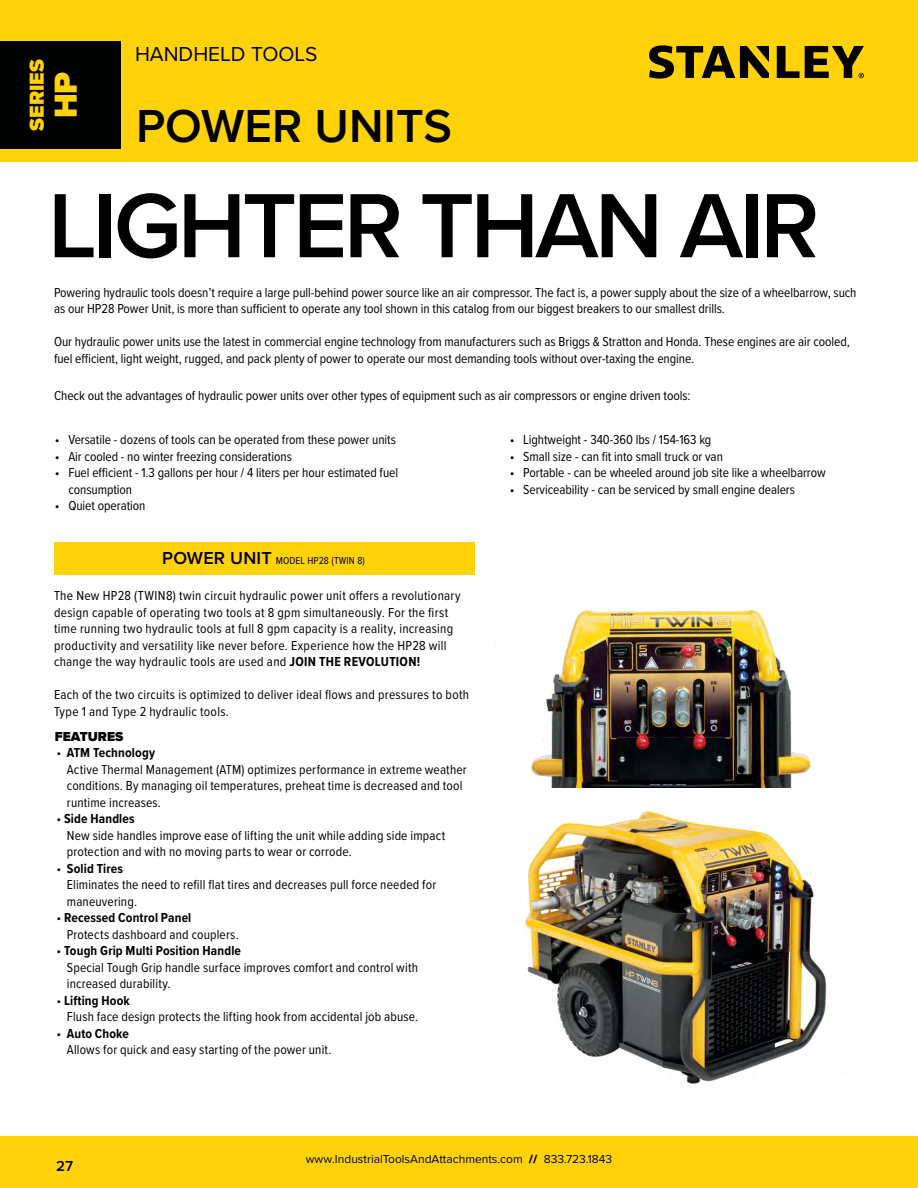
<style>
.page{position:relative;width:918px;height:1188px;background:#fff}
.page>*{position:absolute;margin:0;border:0;box-sizing:border-box;transform-origin:0 0}
.t1{font:600 94.5px "Proxima Nova";letter-spacing:-.04em;color:#000}
.t2{font:600 48px "Proxima Nova";color:#000}
.t3{font:900 33px "Proxima Nova";color:#ffd20a}
.t4{font:21px "Proxima Nova";color:#000101}
.t5{font:900 21px "Proxima Nova";letter-spacing:.005em;color:#ffd20a}
.t6{font:600 15px "Proxima Nova";color:#000}
.t7{font:13.5px/16.5px "Proxima Nova Cond";color:#000}
.t8{font:13.5px/16.5px "Proxima Nova Cond";letter-spacing:.02em;color:#000}
.t9{font:900 13.5px "Proxima Nova";color:#000}
.t10{font:12px "Proxima Nova";color:#000}
.t11{font:10.5px "Proxima Nova Cond";letter-spacing:.01em;color:#000}
.s1{font-family:"Proxima Nova";font-weight:600;font-size:18px}
.s2{font-weight:700}
.s3{font-weight:900}
</style>
<div class="page">
<div style="left:0;top:1136px;width:918px;height:52px;background:#ffd20a"></div>
<div style="left:0;top:0;width:918px;height:162px;background:#ffd20a"></div>
<div style="left:0;top:42px;width:122px;height:107px;background:#000101"></div>
<svg style="left:649px;top:45px;width:215px;height:34px"></svg>
<img style="left:525px;top:810px;width:302px;height:274px">
<img style="left:495px;top:592px;width:316px;height:196px">
<div style="left:54px;top:542px;width:421px;height:32px;background:#ffd20a"></div>
<h3 class="t5" style="left:21px;top:131px;width:74px;rotate:-90deg">SERIES</h3>
<h3 class="t3" style="left:41px;top:118px;width:48px;rotate:-90deg">HP</h3>
<h3 class="t4" style="left:135px;top:38px;width:184px">HANDHELD TOOLS</h3>
<h2 class="t2" style="left:136px;top:90px;width:317px">POWER UNITS</h2>
<h1 class="t1" style="left:48px;top:155px;width:773px">LIGHTER THAN AIR</h1>
<p class="t7" style="left:54px;top:284px;width:804px">Powering hydraulic tools doesn’t require a large pull-behind power source like an air compressor. The fact is, a power supply about the size of a wheelbarrow, such as our HP28 Power Unit, is more than sufficient to operate any tool shown in this catalog from our biggest breakers to our smallest drills.</p>
<p class="t7" style="left:54px;top:333px;width:798px">Our hydraulic power units use the latest in commercial engine technology from manufacturers such as Briggs &amp; Stratton and Honda. These engines are air cooled, fuel efficient, light weight, rugged, and pack plenty of power to operate our most demanding tools without over-taxing the engine.</p>
<p class="t7" style="left:54px;top:387px;width:638px">Check out the advantages of hydraulic power units over other types of equipment such as air compressors or engine driven tools:</p>
<p class="t7" style="left:55px;top:431px;width:343px">• Versatile - dozens of tools can be operated from these power units</p>
<p class="t7" style="left:55px;top:448px;width:239px">• Air cooled - no winter freezing considerations</p>
<p class="t7" style="left:68px;top:464px;width:331px;text-indent:-14px">• Fuel efficient - 1.3 gallons per hour / 4 liters per hour estimated fuel consumption</p>
<p class="t7" style="left:55px;top:497px;width:92px">• Quiet operation</p>
<p class="t11" style="left:162px;top:553px;width:204px"><span class="s1">POWER UNIT</span> MODEL HP28 (TWIN 8)</p>
<p class="t8" style="left:54px;top:587px;width:408px">The New HP28 (TWIN8) twin circuit hydraulic power unit offers a revolutionary design capable of operating two tools at 8 gpm simultaneously. For the first time running two hydraulic tools at full 8 gpm capacity is a reality, increasing productivity and versatility like never before. Experience how the HP28 will change the way hydraulic tools are used and <span class="s2">JOIN THE REVOLUTION!</span></p>
<p class="t8" style="left:54px;top:686px;width:417px">Each of the two circuits is optimized to deliver ideal flows and pressures to both<br>Type 1 and Type 2 hydraulic tools.</p>
<p class="t9" style="left:55px;top:726px;width:70px">FEATURES</p>
<p class="t7" style="left:67px;top:744px;width:402px;text-indent:-11px">• <span class="s2">ATM Technology<br></span>Active Thermal Management (ATM) optimizes performance in extreme weather conditions. By managing oil temperatures, preheat time is decreased and tool runtime increases.</p>
<p class="t7" style="left:67px;top:810px;width:380px;text-indent:-10px">• <span class="s2">Side Handles<br></span>New side handles improve ease of lifting the unit while adding side impact protection and with no moving parts to wear or corrode.</p>
<p class="t7" style="left:67px;top:859px;width:371px;text-indent:-11px">• <span class="s2">Solid Tires<br></span>Eliminates the need to refill flat tires and decreases pull force needed for maneuvering.</p>
<p class="t7" style="left:67px;top:909px;width:173px;text-indent:-11px">• <span class="s2">Recessed Control Panel<br></span>Protects dashboard and couplers.</p>
<p class="t7" style="left:67px;top:942px;width:353px;text-indent:-11px">• <span class="s2">Tough Grip Multi Position Handle<br></span>Special Tough Grip handle surface improves comfort and control with increased durability.</p>
<p class="t7" style="left:67px;top:991px;width:353px;text-indent:-11px">• <span class="s2">Lifting Hook<br></span>Flush face design protects the lifting hook from accidental job abuse.</p>
<p class="t7" style="left:67px;top:1024px;width:266px;text-indent:-11px">• <span class="s2">Auto Choke<br></span>Allows for quick and easy starting of the power unit.</p>
<p class="t7" style="left:510px;top:431px;width:203px">• Lightweight - 340-360 lbs / 154-163 kg</p>
<p class="t7" style="left:510px;top:448px;width:215px">• Small size - can fit into small truck or van</p>
<p class="t7" style="left:510px;top:464px;width:318px">• Portable - can be wheeled around job site like a wheelbarrow</p>
<p class="t7" style="left:510px;top:481px;width:287px">• Serviceability - can be serviced by small engine dealers</p>
<p class="t6" style="left:56px;top:1155px;width:18px">27</p>
<p class="t10" style="left:306px;top:1150px;width:308px">www.IndustrialToolsAndAttachments.com <span class="s3">//</span> 833.723.1843</p>
</div>
